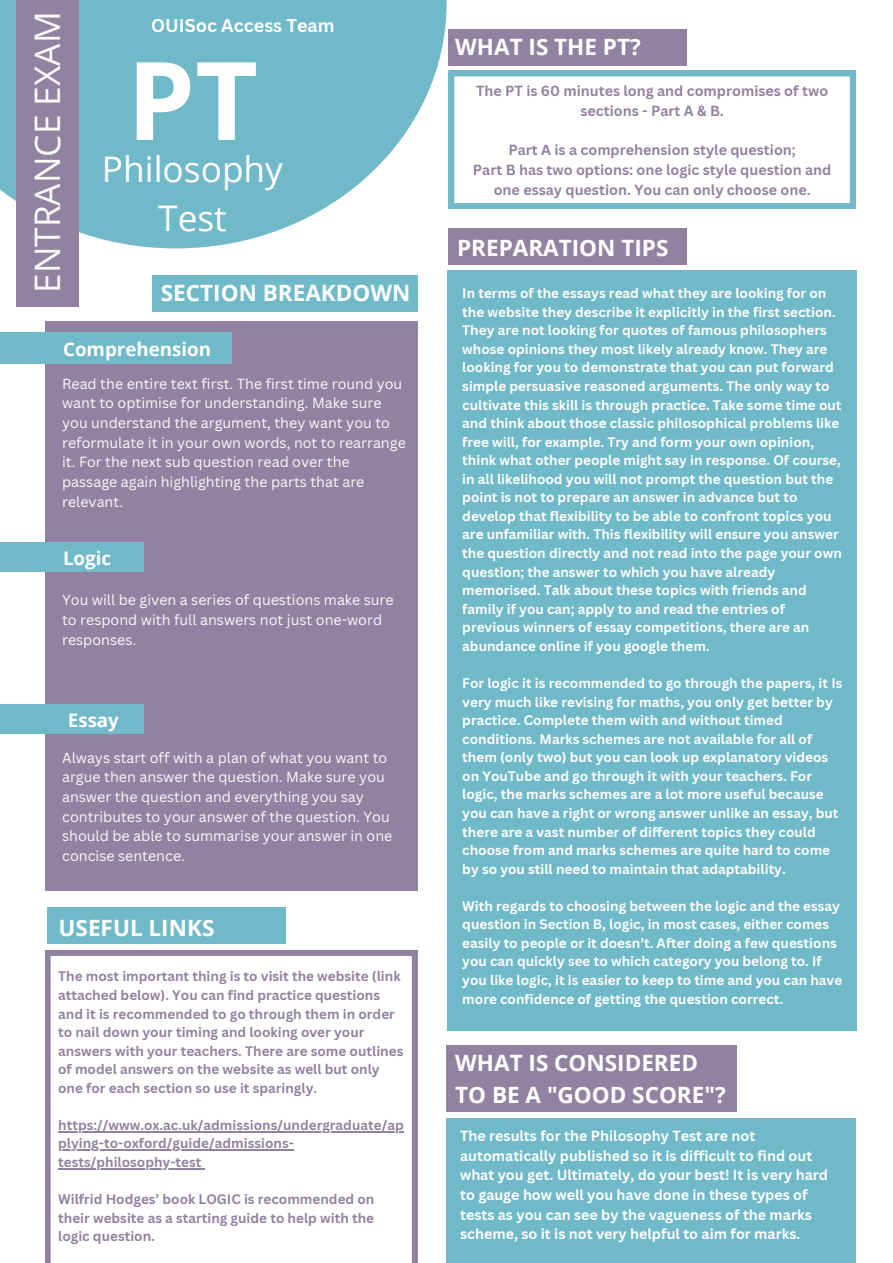
<style>
.page{position:relative;width:893px;height:1263px;background:#fff}
.page>*{position:absolute;margin:0;border:0;box-sizing:border-box;transform-origin:0 0}
.t1{font:700 108.6px "Open Sans";color:#fff}
.t2{font:35.25px/48.9px "Open Sans";color:#fff;text-align:center}
.t3{font:35.25px "Open Sans";color:#fafafa}
.t4{font:700 22.5px/31.5px "Open Sans";color:#fff}
.t5{font:700 18.75px "Open Sans";color:#fff}
.t6{font:700 18px "Canva Sans";color:#fff}
.t7{font:14.25px/19.6px "Canva Sans";color:#fafafa}
.t8{font:700 14.25px/19.6px "Canva Sans";color:#fff}
.t9{font:700 14.25px/19.6px "Canva Sans";color:#9282a1;text-align:center}
.t10{font:700 13.5px/18.6px "Canva Sans";color:#fff}
.t11{font:700 13.5px/18.6px "Canva Sans";color:#9282a1}
</style>
<div class="page">
<svg style="left:0;top:0;width:446px;height:248px;fill:#6fb9c9"></svg>
<div style="left:17px;top:0;width:62px;height:307px;background:#9282a1"></div>
<div style="left:45px;top:321px;width:372px;height:570px;background:#9282a1"></div>
<svg style="left:448px;top:71px;width:407px;height:138px"></svg>
<div style="left:446px;top:1119px;width:409px;height:144px;background:#6fb9c9"></div>
<div style="left:446px;top:270px;width:410px;height:760px;background:#6fb9c9"></div>
<svg style="left:45px;top:950px;width:372px;height:313px"></svg>
<hr style="left:58px;top:1131px;width:346px;height:1px;background:#9282a1">
<hr style="left:58px;top:1149px;width:236px;height:2px;background:#9282a1">
<hr style="left:58px;top:1168px;width:143px;height:1px;background:#9282a1">
<div style="left:448px;top:29px;width:239px;height:36px;background:#9282a1"></div>
<div style="left:448px;top:229px;width:239px;height:36px;background:#9282a1"></div>
<div style="left:152px;top:275px;width:265px;height:36px;background:#6fb9c9"></div>
<div style="left:446px;top:1045px;width:291px;height:67px;background:#9282a1"></div>
<div style="left:47px;top:908px;width:238px;height:36px;background:#6fb9c9"></div>
<div style="left:0;top:332px;width:232px;height:32px;background:#6fb9c9"></div>
<div style="left:0;top:704px;width:144px;height:29px;background:#6fb9c9"></div>
<div style="left:0;top:542px;width:144px;height:29px;background:#6fb9c9"></div>
<h2 class="t3" style="left:22px;top:293px;width:283px;rotate:-90deg">ENTRANCE EXAM</h2>
<h3 class="t6" style="left:151px;top:12px;width:185px">OUISoc Access Team</h3>
<h1 class="t1" style="left:127px;top:24px;width:133px">PT</h1>
<h2 class="t2" style="left:102px;top:144px;width:183px">Philosophy<br>Test</h2>
<h3 class="t4" style="left:161px;top:277px;width:251px">SECTION BREAKDOWN</h3>
<p class="t7" style="left:62px;top:334px;width:115px">Comprehension:</p>
<p class="t7" style="left:62px;top:373px;width:345px">Read the entire text first. The first time round you want to optimise for understanding. Make sure you understand the argument, they want you to reformulate it in your own words, not to rearrange it. For the next sub question read over the passage again highlighting the parts that are relevant.</p>
<h3 class="t5" style="left:63px;top:335px;width:150px">Comprehension</h3>
<h3 class="t5" style="left:63px;top:545px;width:50px">Logic</h3>
<p class="t7" style="left:62px;top:550px;width:42px">Logic:</p>
<p class="t7" style="left:62px;top:590px;width:333px">You will be given a series of questions make sure to respond with full answers not just one-word responses.</p>
<p class="t7" style="left:62px;top:708px;width:44px">Essay:</p>
<p class="t7" style="left:62px;top:747px;width:332px">Always start off with a plan of what you want to argue then answer the question. Make sure you answer the question and everything you say contributes to your answer of the question. You should be able to summarise your answer in one concise sentence.</p>
<h3 class="t5" style="left:68px;top:707px;width:53px">Essay</h3>
<h3 class="t4" style="left:59px;top:911px;width:157px">USEFUL LINKS</h3>
<p class="t11" style="left:58px;top:967px;width:347px">The most important thing is to visit the website (link attached below). You can find practice questions and it is recommended to go through them in order to nail down your timing and looking over your answers with your teachers. There are some outlines of model answers on the website as well but only one for each section so use it sparingly.</p>
<p class="t11" style="left:58px;top:1115px;width:347px">https://www.ox.ac.uk/admissions/undergraduate/ap plying-to-oxford/guide/admissions&shy;tests/philosophy-test</p>
<p class="t11" style="left:58px;top:1189px;width:318px;text-align:justify">Wilfrid Hodges’ book LOGIC is recommended on their website as a starting guide to help with the logic question.</p>
<h3 class="t4" style="left:455px;top:31px;width:187px">WHAT IS THE PT?</h3>
<p class="t9" style="left:476px;top:81px;width:354px">The PT is 60 minutes long and compromises of two sections - Part A &amp; B.</p>
<p class="t9" style="left:473px;top:140px;width:360px">Part A is a comprehension style question;<br>Part B has two options: one logic style question and one essay question. You can only choose one.</p>
<h3 class="t4" style="left:457px;top:232px;width:213px">PREPARATION TIPS</h3>
<p class="t10" style="left:462px;top:284px;width:381px">In terms of the essays read what they are looking for on the website they describe it explicitly in the first section.<br>They are not looking for quotes of famous philosophers whose opinions they most likely already know. They are looking for you to demonstrate that you can put forward simple persuasive reasoned arguments. The only way to cultivate this skill is through practice. Take some time out and think about those classic philosophical problems like free will, for example. Try and form your own opinion, think what other people might say in response. Of course, in all likelihood you will not prompt the question but the point is not to prepare an answer in advance but to develop that flexibility to be able to confront topics you are unfamiliar with. This flexibility will ensure you answer the question directly and not read into the page your own question; the answer to which you have already memorised. Talk about these topics with friends and family if you can; apply to and read the entries of previous winners of essay competitions, there are an abundance online if you google them.</p>
<p class="t10" style="left:462px;top:673px;width:382px">For logic it is recommended to go through the papers, it Is very much like revising for maths, you only get better by practice. Complete them with and without timed conditions. Marks schemes are not available for all of them (only two) but you can look up explanatory videos on YouTube and go through it with your teachers. For logic, the marks schemes are a lot more useful because you can have a right or wrong answer unlike an essay, but there are a vast number of different topics they could choose from and marks schemes are quite hard to come by so you still need to maintain that adaptability.</p>
<p class="t10" style="left:462px;top:896px;width:381px">With regards to choosing between the logic and the essay question in Section B, logic, in most cases, either comes easily to people or it doesn’t. After doing a few questions you can quickly see to which category you belong to. If you like logic, it is easier to keep to time and you can have more confidence of getting the question correct.</p>
<h3 class="t4" style="left:455px;top:1047px;width:272px">WHAT IS CONSIDERED<br>TO BE A "GOOD SCORE"?</h3>
<p class="t8" style="left:460px;top:1125px;width:369px">The results for the Philosophy Test are not automatically published so it is difficult to find out what you get. Ultimately, do your best! It is very hard to gauge how well you have done in these types of tests as you can see by the vagueness of the marks scheme, so it is not very helpful to aim for marks.</p>
</div>
